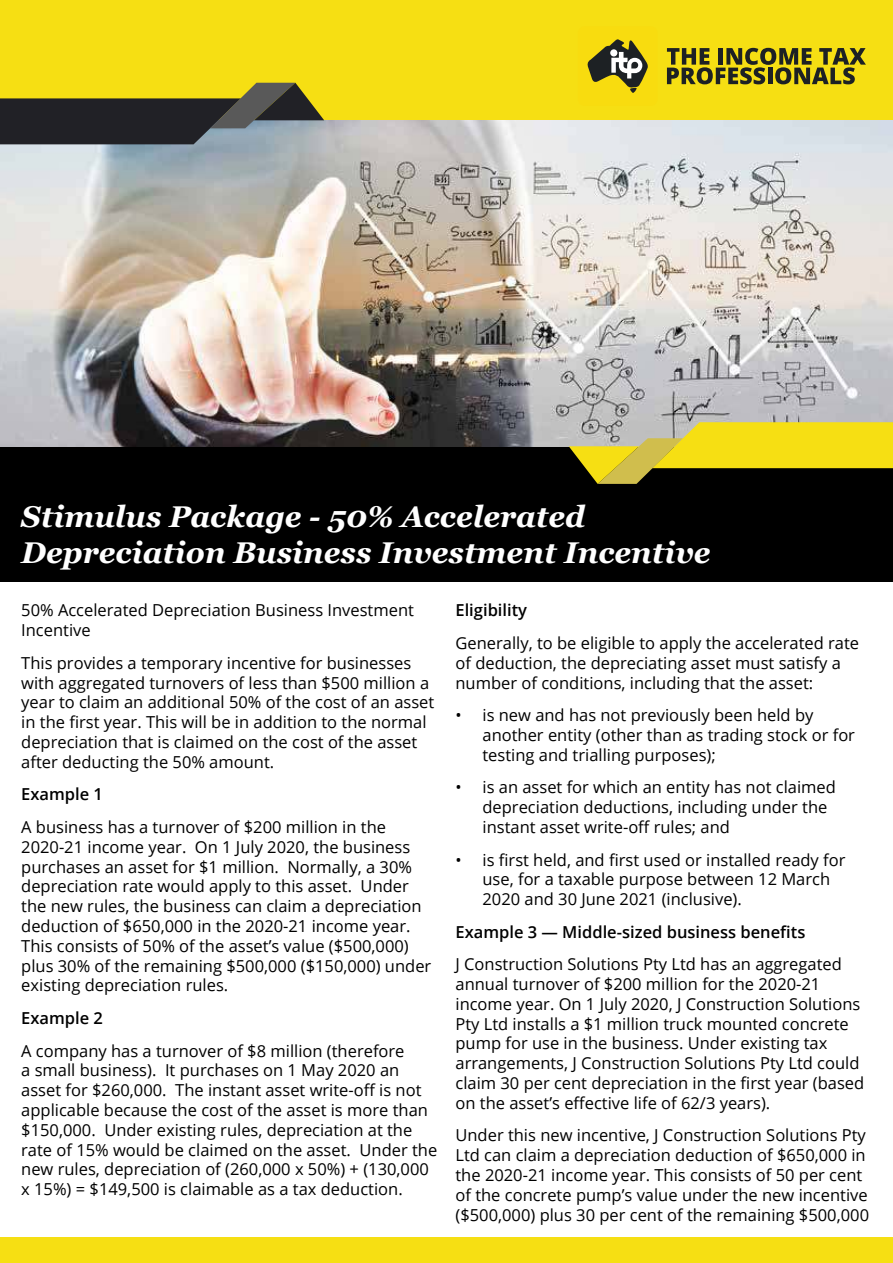
<style>
.page{position:relative;width:893px;height:1263px;background:#fff}
.page>*{position:absolute;margin:0;border:0;box-sizing:border-box;transform-origin:0 0}
.t1{font:italic 700 30px/36px "Georgia";color:#fff}
.t2{font:16.5px/19.8px "Open Sans";color:#000}
.t3{font:600 16.5px "Open Sans";color:#000}
</style>
<div class="page">
<div style="left:0;top:446px;width:893px;height:136px;background:#000"></div>
<div style="left:0;top:0;width:893px;height:136px;background:#f6df13"></div>
<div style="left:578px;top:26px;width:79px;height:80px;background:#f8dc0f;border-radius:7px"></div>
<svg style="left:587px;top:39px;width:61px;height:54px"></svg>
<div style="left:610px;top:49px;width:7px;height:8px;background:#fff;border-radius:50%"></div>
<svg style="left:667px;top:48px;width:199px;height:36px"></svg>
<div style="left:0;top:1237px;width:893px;height:26px;background:#f6df13"></div>
<img style="left:0;top:120px;width:893px;height:326px">
<svg style="left:0;top:83px;width:324px;height:61px"></svg>
<svg style="left:569px;top:422px;width:324px;height:62px"></svg>
<h1 class="t1" style="left:21px;top:501px;width:691px">Stimulus Package - 50% Accelerated<br>Depreciation Business Investment Incentive</h1>
<p class="t2" style="left:21px;top:602px;width:394px">50% Accelerated Depreciation Business Investment<br>Incentive</p>
<p class="t2" style="left:21px;top:655px;width:415px">This provides a temporary incentive for businesses with aggregated turnovers of less than $500 million a year to claim an additional 50% of the cost of an asset in the first year. This will be in addition to the normal depreciation that is claimed on the cost of the asset after deducting the 50% amount.</p>
<p class="t3" style="left:21px;top:788px;width:83px">Example 1</p>
<p class="t2" style="left:21px;top:819px;width:412px">A business has a turnover of $200 million in the 2020-21 income year. On 1 July 2020, the business purchases an asset for $1 million. Normally, a 30% depreciation rate would apply to this asset. Under the new rules, the business can claim a depreciation deduction of $650,000 in the 2020-21 income year.<br>This consists of 50% of the asset’s value ($500,000) plus 30% of the remaining $500,000 ($150,000) under existing depreciation rules.</p>
<p class="t3" style="left:21px;top:1011px;width:83px">Example 2</p>
<p class="t2" style="left:21px;top:1042px;width:418px">A company has a turnover of $8 million (therefore<br>a small business). It purchases on 1 May 2020 an asset for $260,000. The instant asset write-off is not applicable because the cost of the asset is more than $150,000. Under existing rules, depreciation at the rate of 15% would be claimed on the asset. Under the new rules, depreciation of (260,000 x 50%) + (130,000 x 15%) = $149,500 is claimable as a tax deduction.</p>
<p class="t3" style="left:455px;top:604px;width:73px">Eligibility</p>
<p class="t2" style="left:455px;top:633px;width:405px">Generally, to be eligible to apply the accelerated rate of deduction, the depreciating asset must satisfy a number of conditions, including that the asset:</p>
<p class="t2" style="left:482px;top:707px;width:374px;text-indent:-27px">• is new and has not previously been held by another entity (other than as trading stock or for testing and trialling purposes);</p>
<p class="t2" style="left:482px;top:779px;width:355px;text-indent:-27px">• is an asset for which an entity has not claimed depreciation deductions, including under the instant asset write-off rules; and</p>
<p class="t2" style="left:482px;top:851px;width:365px;text-indent:-27px">• is first held, and first used or installed ready for use, for a taxable purpose between 12 March<br>2020 and 30 June 2021 (inclusive).</p>
<p class="t3" style="left:455px;top:920px;width:351px">Example 3 — Middle-sized business benefits</p>
<p class="t2" style="left:455px;top:954px;width:410px">J Construction Solutions Pty Ltd has an aggregated annual turnover of $200 million for the 2020-21 income year. On 1 July 2020, J Construction Solutions Pty Ltd installs a $1 million truck mounted concrete pump for use in the business. Under existing tax arrangements, J Construction Solutions Pty Ltd could claim 30 per cent depreciation in the first year (based on the asset’s effective life of 62/3 years).</p>
<p class="t2" style="left:455px;top:1125px;width:415px">Under this new incentive, J Construction Solutions Pty Ltd can claim a depreciation deduction of $650,000 in the 2020-21 income year. This consists of 50 per cent of the concrete pump’s value under the new incentive ($500,000) plus 30 per cent of the remaining $500,000</p>
</div>
